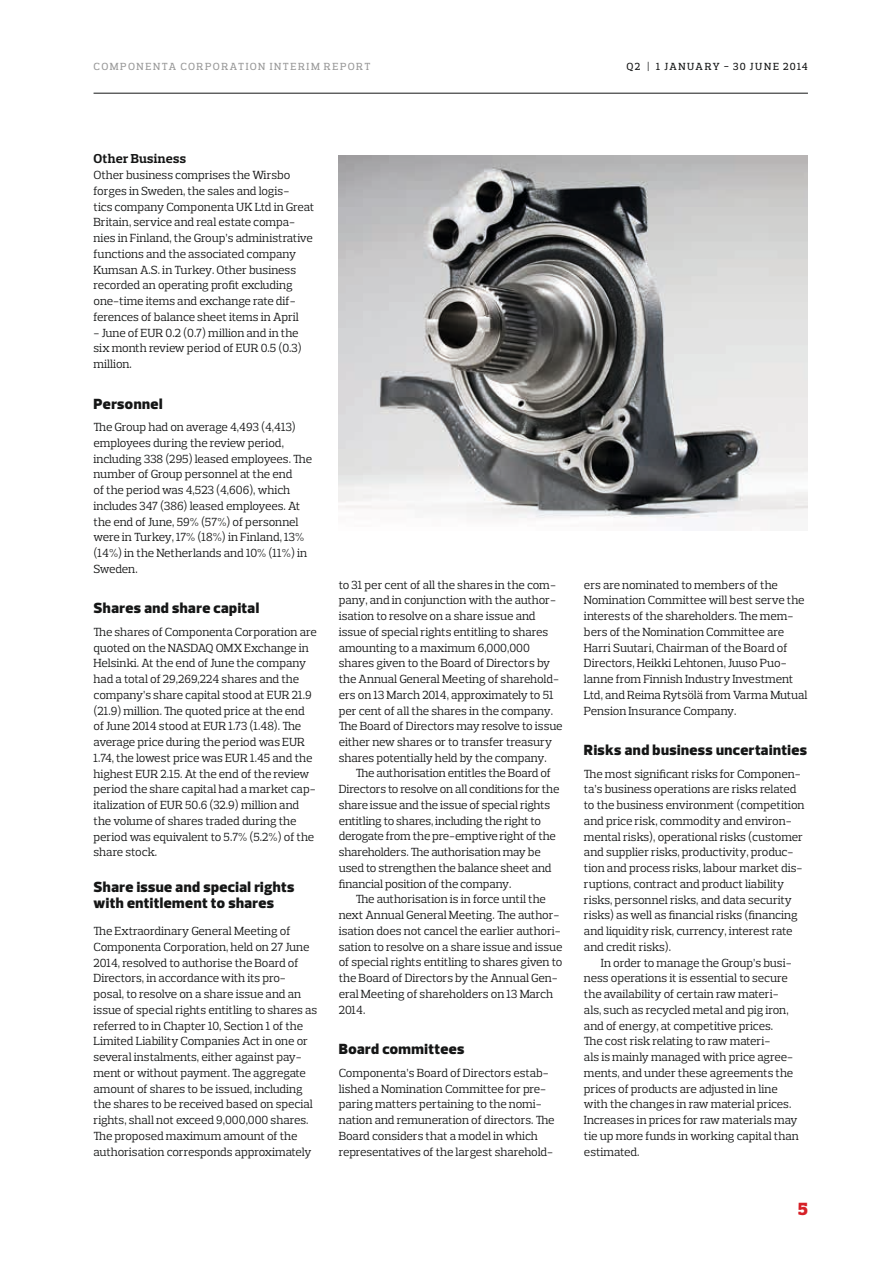
<style>
.page{position:relative;width:893px;height:1263px;background:#fff}
.page>*{position:absolute;margin:0;border:0;box-sizing:border-box;transform-origin:0 0}
.t1{font:900 18px "Prelo Slab";color:#d62027}
.t2{font:900 15px/15.8px "Prelo";letter-spacing:.03em;color:#151616}
.t3{font:700 13.2px "Prelo Slab";letter-spacing:.02em;color:#151616}
.t4{font:12px/15.8px "Prelo Slab";letter-spacing:-.01em;color:#151616}
.t5{font:500 10.5px "Prelo Slab";letter-spacing:.14em;color:#999}
.t6{font:500 10.5px "Prelo Slab";letter-spacing:.125em;color:#151616}
</style>
<div class="page">
<hr style="left:94px;top:93px;width:714px;height:1px;background:#151616">
<img style="left:339px;top:155px;width:469px;height:364px">
<p class="t5" style="left:94px;top:60px;width:278px">COMPONENTA CORPORATION INTERIM REPORT</p>
<p class="t6" style="left:627px;top:60px;width:183px">Q2 | 1 JANUARY - 30 JUNE 2014</p>
<p class="t3" style="left:94px;top:151px;width:94px">Other Business</p>
<p class="t4" style="left:94px;top:167px;width:222px">Other business comprises the Wirsbo forges in Sweden, the sales and logis-<br>tics company Componenta UK Ltd in Great Britain, service and real estate compa&shy;nies in Finland, the Group’s administrative functions and the associated company Kumsan A.S. in Turkey. Other business recorded an operating profit excluding one-time items and exchange rate dif&shy;ferences of balance sheet items in April</p>
<p class="t4" style="left:94px;top:325px;width:210px">- June of EUR 0.2 (0.7) million and in the six month review period of EUR 0.5 (0.3) million.</p>
<p class="t2" style="left:94px;top:396px;width:70px">Personnel</p>
<p class="t4" style="left:94px;top:419px;width:220px">The Group had on average 4,493 (4,413) employees during the review period, including 338 (295) leased employees. The number of Group personnel at the end<br>of the period was 4,523 (4,606), which includes 347 (386) leased employees. At the end of June, 59% (57%) of personnel were in Turkey, 17% (18%) in Finland, 13% (14%) in the Netherlands and 10% (11%) in Sweden.</p>
<p class="t2" style="left:94px;top:600px;width:167px">Shares and share capital</p>
<p class="t4" style="left:94px;top:624px;width:225px">The shares of Componenta Corporation are quoted on the NASDAQ OMX Exchange in Helsinki. At the end of June the company had a total of 29,269,224 shares and the company’s share capital stood at EUR 21.9 (21.9) million. The quoted price at the end of June 2014 stood at EUR 1.73 (1.48). The average price during the period was EUR 1.74, the lowest price was EUR 1.45 and the highest EUR 2.15. At the end of the review period the share capital had a market cap&shy;italization of EUR 50.6 (32.9) million and the volume of shares traded during the period was equivalent to 5.7% (5.2%) of the share stock.</p>
<p class="t2" style="left:94px;top:879px;width:202px">Share issue and special rights with entitlement to shares</p>
<p class="t4" style="left:94px;top:923px;width:225px">The Extraordinary General Meeting of Componenta Corporation, held on 27 June 2014, resolved to authorise the Board of Directors, in accordance with its pro&shy;posal, to resolve on a share issue and an issue of special rights entitling to shares as referred to in Chapter 10, Section 1 of the Limited Liability Companies Act in one or several instalments, either against pay&shy;ment or without payment. The aggregate amount of shares to be issued, including the shares to be received based on special rights, shall not exceed 9,000,000 shares.<br>The proposed maximum amount of the authorisation corresponds approximately</p>
<p class="t4" style="left:339px;top:577px;width:225px">to 31 per cent of all the shares in the com&shy;pany, and in conjunction with the author&shy;isation to resolve on a share issue and issue of special rights entitling to shares amounting to a maximum 6,000,000 shares given to the Board of Directors by the Annual General Meeting of sharehold&shy;ers on 13 March 2014, approximately to 51 per cent of all the shares in the company.<br>The Board of Directors may resolve to issue either new shares or to transfer treasury shares potentially held by the company.</p>
<p class="t4" style="left:339px;top:765px;width:222px;text-indent:17px">The authorisation entitles the Board of Directors to resolve on all conditions for the share issue and the issue of special rights entitling to shares, including the right to derogate from the pre-emptive right of the shareholders. The authorisation may be used to strengthen the balance sheet and financial position of the company.</p>
<p class="t4" style="left:339px;top:891px;width:225px;text-indent:17px">The authorisation is in force until the next Annual General Meeting. The author&shy;isation does not cancel the earlier authori&shy;sation to resolve on a share issue and issue of special rights entitling to shares given to the Board of Directors by the Annual Gen&shy;eral Meeting of shareholders on 13 March 2014.</p>
<p class="t2" style="left:339px;top:1041px;width:127px">Board committees</p>
<p class="t4" style="left:339px;top:1065px;width:217px">Componenta’s Board of Directors estab&shy;lished a Nomination Committee for pre&shy;paring matters pertaining to the nomi&shy;nation and remuneration of directors. The Board considers that a model in which representatives of the largest sharehold-</p>
<p class="t4" style="left:584px;top:577px;width:225px">ers are nominated to members of the Nomination Committee will best serve the interests of the shareholders. The mem&shy;bers of the Nomination Committee are Harri Suutari, Chairman of the Board of Directors, Heikki Lehtonen, Juuso Puo&shy;lanne from Finnish Industry Investment Ltd, and Reima Rytsölä from Varma Mutual Pension Insurance Company.</p>
<p class="t2" style="left:584px;top:742px;width:224px">Risks and business uncertainties</p>
<p class="t4" style="left:584px;top:766px;width:222px">The most significant risks for Componen&shy;ta’s business operations are risks related to the business environment (competition and price risk, commodity and environ&shy;mental risks), operational risks (customer and supplier risks, productivity, produc&shy;tion and process risks, labour market dis&shy;ruptions, contract and product liability risks, personnel risks, and data security risks) as well as financial risks (financing and liquidity risk, currency, interest rate and credit risks).</p>
<p class="t4" style="left:584px;top:955px;width:216px;text-indent:17px">In order to manage the Group’s busi&shy;ness operations it is essential to secure the availability of certain raw materi&shy;als, such as recycled metal and pig iron, and of energy, at competitive prices.<br>The cost risk relating to raw materi-<br>als is mainly managed with price agree&shy;ments, and under these agreements the prices of products are adjusted in line with the changes in raw material prices.<br>Increases in prices for raw materials may tie up more funds in working capital than estimated.</p>
<h1 class="t1" style="left:798px;top:1198px;width:11px">5</h1>
</div>
